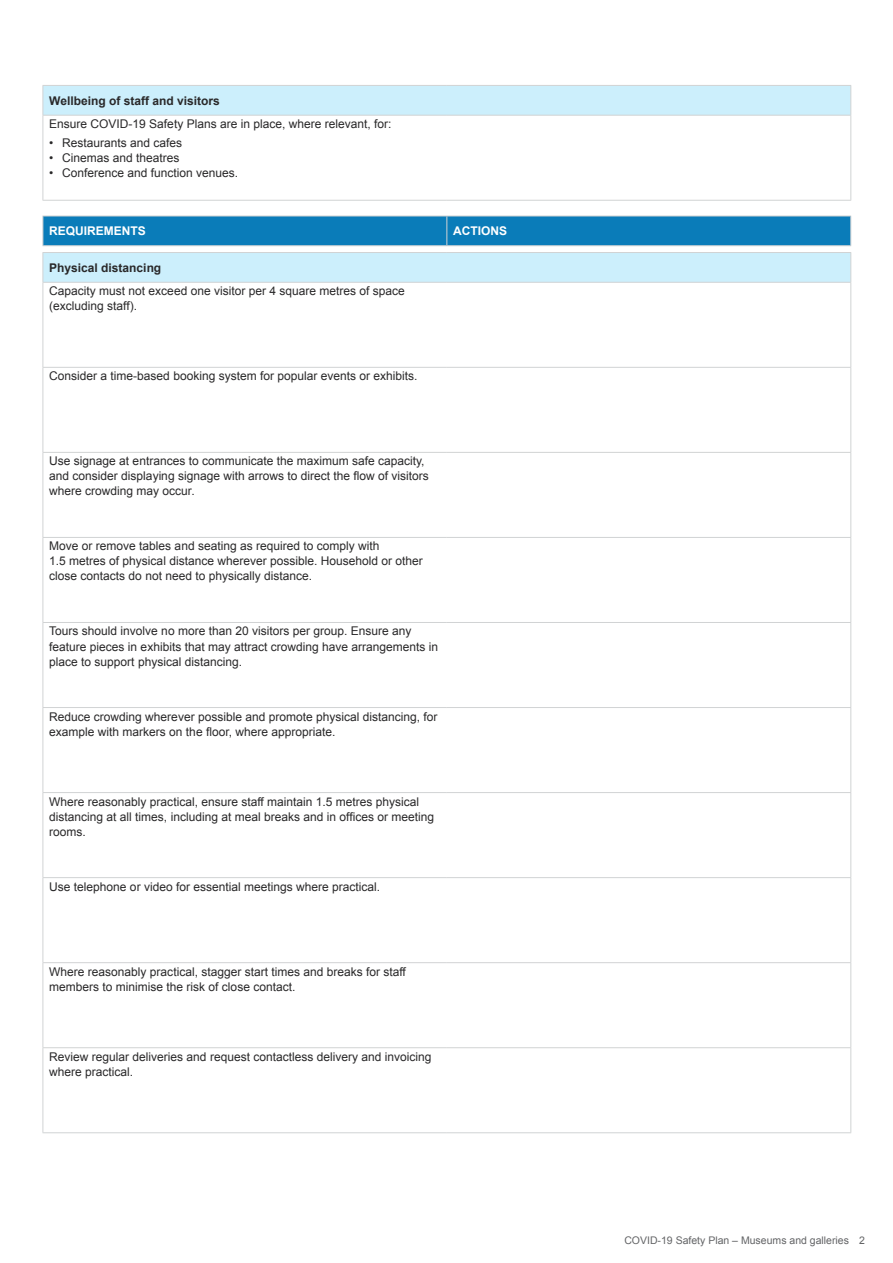
<style>
.page{position:relative;width:893px;height:1263px;background:#fff}
.page>*{position:absolute;margin:0;border:0;box-sizing:border-box;transform-origin:0 0}
.Text{font:12px/15px "Arial";color:#292829}
.H4-bold_tables{font:700 12px "Arial";color:#292829}
.Head_5_tables_white{font:700 12px "Arial";color:#fff}
.t1{font:10.5px "Arial";color:#636466}
</style>
<div class="page">
<hr style="left:43px;top:115px;width:404px;height:1px;background:#d1d3d4">
<hr style="left:447px;top:115px;width:404px;height:1px;background:#d1d3d4">
<hr style="left:43px;top:116px;width:1px;height:84px;background:#d1d3d4">
<hr style="left:850px;top:116px;width:1px;height:84px;background:#d1d3d4">
<hr style="left:43px;top:200px;width:404px;height:1px;background:#d1d3d4">
<hr style="left:447px;top:200px;width:404px;height:1px;background:#d1d3d4">
<div style="left:43px;top:85px;width:808px;height:30px;background:#cceffc"></div>
<svg style="left:43px;top:216px;width:808px;height:30px;background:#137fba"></svg>
<hr style="left:43px;top:283px;width:1px;height:84px;background:#d1d3d4">
<hr style="left:850px;top:283px;width:1px;height:84px;background:#d1d3d4">
<hr style="left:43px;top:367px;width:404px;height:1px;background:#d1d3d4">
<hr style="left:43px;top:368px;width:1px;height:84px;background:#d1d3d4">
<hr style="left:447px;top:367px;width:404px;height:1px;background:#d1d3d4">
<hr style="left:850px;top:368px;width:1px;height:84px;background:#d1d3d4">
<hr style="left:43px;top:452px;width:404px;height:1px;background:#d1d3d4">
<hr style="left:43px;top:453px;width:1px;height:84px;background:#d1d3d4">
<hr style="left:447px;top:452px;width:404px;height:1px;background:#d1d3d4">
<hr style="left:850px;top:453px;width:1px;height:84px;background:#d1d3d4">
<hr style="left:43px;top:537px;width:404px;height:1px;background:#d1d3d4">
<hr style="left:43px;top:538px;width:1px;height:84px;background:#d1d3d4">
<hr style="left:447px;top:537px;width:404px;height:1px;background:#d1d3d4">
<hr style="left:850px;top:538px;width:1px;height:84px;background:#d1d3d4">
<hr style="left:43px;top:622px;width:404px;height:1px;background:#d1d3d4">
<hr style="left:43px;top:623px;width:1px;height:84px;background:#d1d3d4">
<hr style="left:447px;top:622px;width:404px;height:1px;background:#d1d3d4">
<hr style="left:850px;top:623px;width:1px;height:84px;background:#d1d3d4">
<hr style="left:43px;top:707px;width:404px;height:1px;background:#d1d3d4">
<hr style="left:43px;top:708px;width:1px;height:84px;background:#d1d3d4">
<hr style="left:447px;top:707px;width:404px;height:1px;background:#d1d3d4">
<hr style="left:850px;top:708px;width:1px;height:84px;background:#d1d3d4">
<hr style="left:43px;top:792px;width:404px;height:1px;background:#d1d3d4">
<hr style="left:43px;top:793px;width:1px;height:84px;background:#d1d3d4">
<hr style="left:447px;top:792px;width:404px;height:1px;background:#d1d3d4">
<hr style="left:850px;top:793px;width:1px;height:84px;background:#d1d3d4">
<hr style="left:43px;top:877px;width:404px;height:1px;background:#d1d3d4">
<hr style="left:43px;top:878px;width:1px;height:84px;background:#d1d3d4">
<hr style="left:447px;top:877px;width:404px;height:1px;background:#d1d3d4">
<hr style="left:850px;top:878px;width:1px;height:84px;background:#d1d3d4">
<hr style="left:43px;top:962px;width:404px;height:1px;background:#d1d3d4">
<hr style="left:43px;top:963px;width:1px;height:84px;background:#d1d3d4">
<hr style="left:447px;top:962px;width:404px;height:1px;background:#d1d3d4">
<hr style="left:850px;top:963px;width:1px;height:84px;background:#d1d3d4">
<hr style="left:43px;top:1047px;width:404px;height:1px;background:#d1d3d4">
<hr style="left:43px;top:1048px;width:1px;height:84px;background:#d1d3d4">
<hr style="left:447px;top:1047px;width:404px;height:1px;background:#d1d3d4">
<hr style="left:850px;top:1048px;width:1px;height:84px;background:#d1d3d4">
<hr style="left:43px;top:1132px;width:404px;height:1px;background:#d1d3d4">
<hr style="left:447px;top:1132px;width:404px;height:1px;background:#d1d3d4">
<hr style="left:43px;top:282px;width:404px;height:1px;background:#d1d3d4">
<hr style="left:447px;top:282px;width:404px;height:1px;background:#d1d3d4">
<div style="left:43px;top:252px;width:808px;height:30px;background:#cceffc"></div>
<h4 class="H4-bold_tables" style="left:49px;top:93px;width:172px">Wellbeing of staff and visitors</h4>
<p class="Text" style="left:49px;top:117px;width:344px">Ensure COVID-19 Safety Plans are in place, where relevant, for:</p>
<p class="Text" style="left:49px;top:136px;width:134px">• Restaurants and cafes</p>
<p class="Text" style="left:49px;top:151px;width:132px">• Cinemas and theatres</p>
<p class="Text" style="left:49px;top:166px;width:190px">• Conference and function venues.</p>
<h5 class="Head_5_tables_white" style="left:49px;top:223px;width:98px">REQUIREMENTS</h5>
<h5 class="Head_5_tables_white" style="left:453px;top:223px;width:55px">ACTIONS</h5>
<h4 class="H4-bold_tables" style="left:49px;top:260px;width:114px">Physical distancing</h4>
<p class="Text" style="left:49px;top:284px;width:357px">Capacity must not exceed one visitor per 4 square metres of space (excluding staff).</p>
<p class="Text" style="left:49px;top:369px;width:370px">Consider a time-based booking system for popular events or exhibits.</p>
<p class="Text" style="left:49px;top:454px;width:381px">Use signage at entrances to communicate the maximum safe capacity, and consider displaying signage with arrows to direct the flow of visitors where crowding may occur.</p>
<p class="Text" style="left:49px;top:539px;width:332px">Move or remove tables and seating as required to comply with</p>
<p class="Text" style="left:49px;top:554px;width:375px">1.5 metres of physical distance wherever possible. Household or other close contacts do not need to physically distance.</p>
<p class="Text" style="left:49px;top:624px;width:390px">Tours should involve no more than 20 visitors per group. Ensure any feature pieces in exhibits that may attract crowding have arrangements in place to support physical distancing.</p>
<p class="Text" style="left:49px;top:709px;width:390px">Reduce crowding wherever possible and promote physical distancing, for example with markers on the floor, where appropriate.</p>
<p class="Text" style="left:49px;top:794px;width:386px">Where reasonably practical, ensure staff maintain 1.5 metres physical distancing at all times, including at meal breaks and in offices or meeting rooms.</p>
<p class="Text" style="left:49px;top:879px;width:332px">Use telephone or video for essential meetings where practical.</p>
<p class="Text" style="left:49px;top:964px;width:358px">Where reasonably practical, stagger start times and breaks for staff members to minimise the risk of close contact.</p>
<p class="Text" style="left:49px;top:1049px;width:384px">Review regular deliveries and request contactless delivery and invoicing where practical.</p>
<p class="t1" style="left:624px;top:1234px;width:242px">COVID-19 Safety Plan – Museums and galleries 2</p>
</div>
